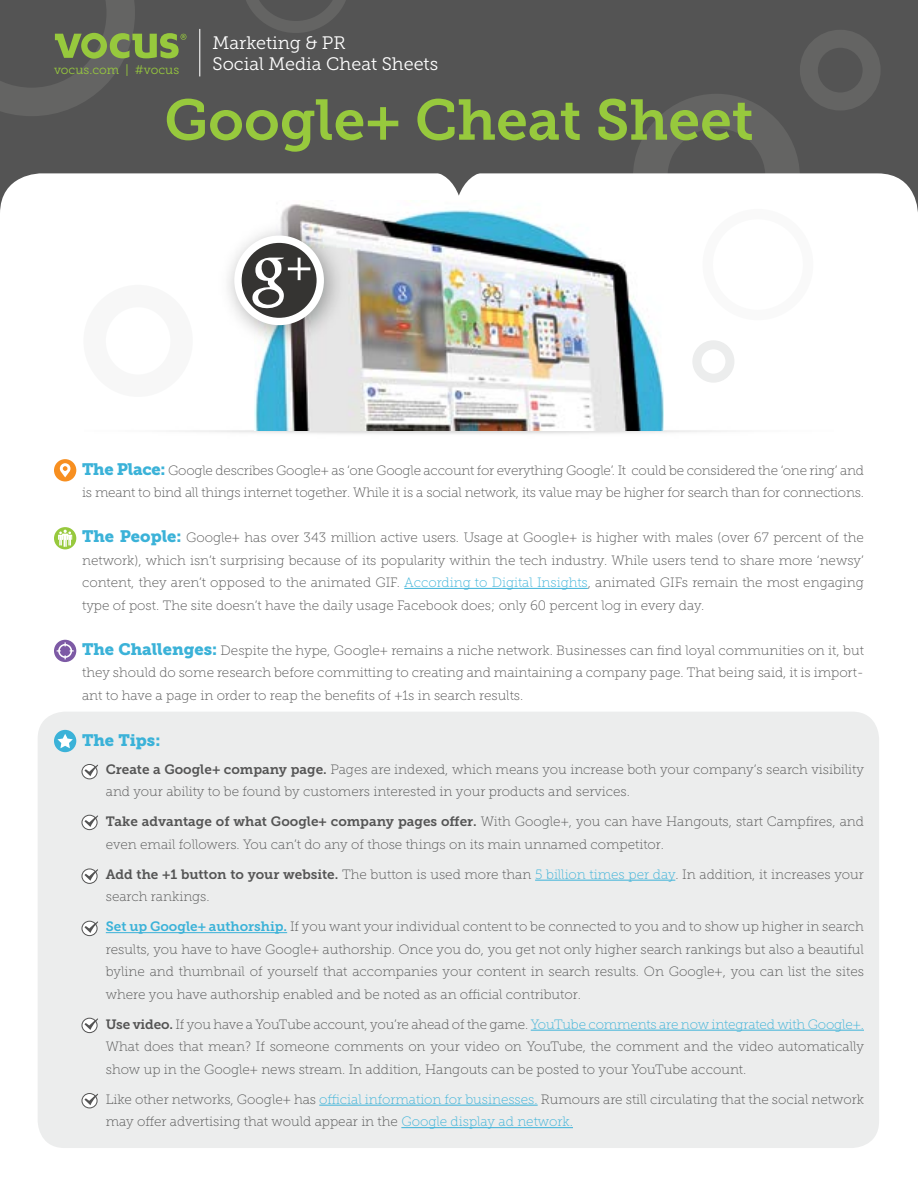
<style>
.page{position:relative;width:918px;height:1188px;background:#fff}
.page>*{position:absolute;margin:0;border:0;box-sizing:border-box;transform-origin:0 0}
.t1{font:57px "Museo Slab 700";color:#97c93d}
.t2{font:18px/21.6px "Museo Slab 300";color:#fff}
.t3{font:16.5px "Museo Slab 900";color:#3bb2d8}
.t4{font:13.5px/22.5px "Museo Slab 100";color:#545454}
.t5{font:12.45px "Museo Slab 300";color:#97c93d}
.s1{font-family:"Museo Slab 900";font-size:16.5px;color:#3bb2d8}
.s2{color:#3bb2d8}
.s3{font-family:"Museo Slab 700"}
.s4{font-family:"Museo Slab 700";color:#3bb2d8}
</style>
<div class="page">
<div style="left:38px;top:712px;width:841px;height:436px;background:#eceded;border-radius:27px"></div>
<div style="left:0;top:0;width:918px;height:222px;background:#545454"></div>
<div style="left:633px;top:94px;width:167px;height:167px;border:34px solid #646463;border-radius:50%"></div>
<div style="left:800px;top:30px;width:81px;height:81px;border:18px solid #646463;border-radius:50%"></div>
<svg style="left:246px;top:0;width:100px;height:33px"></svg>
<div style="left:0;top:173px;width:918px;height:161px;background:#fff;border-radius:40px"></div>
<svg style="left:431px;top:173px;width:56px;height:23px"></svg>
<hr style="left:404px;top:588px;width:184px;height:1px;background:#3bb2d8">
<hr style="left:535px;top:880px;width:140px;height:1px;background:#3bb2d8">
<hr style="left:106px;top:932px;width:181px;height:1px;background:#3bb2d8">
<hr style="left:531px;top:1030px;width:333px;height:1px;background:#3bb2d8">
<hr style="left:319px;top:1105px;width:219px;height:1px;background:#3bb2d8">
<hr style="left:401px;top:1127px;width:172px;height:1px;background:#3bb2d8">
<div style="left:54px;top:459px;width:22px;height:22px;background:#f78f20;border-radius:50%"></div>
<svg style="left:60px;top:463px;width:10px;height:14px"></svg>
<svg style="left:54px;top:527px;width:22px;height:22px"></svg>
<svg style="left:58px;top:530px;width:14px;height:17px"></svg>
<svg style="left:54px;top:640px;width:22px;height:22px"></svg>
<svg style="left:57px;top:642px;width:17px;height:17px"></svg>
<div style="left:54px;top:730px;width:22px;height:22px;background:#3bb2d8;border-radius:50%"></div>
<svg style="left:57px;top:734px;width:16px;height:14px"></svg>
<div style="left:82px;top:764px;width:16px;height:15px;border:1px solid #545454;border-radius:50%"></div>
<svg style="left:84px;top:764px;width:14px;height:12px"></svg>
<div style="left:82px;top:815px;width:16px;height:15px;border:1px solid #545454;border-radius:50%"></div>
<svg style="left:84px;top:815px;width:14px;height:12px"></svg>
<div style="left:82px;top:869px;width:16px;height:15px;border:1px solid #545454;border-radius:50%"></div>
<svg style="left:84px;top:869px;width:14px;height:12px"></svg>
<div style="left:82px;top:921px;width:16px;height:15px;border:1px solid #545454;border-radius:50%"></div>
<svg style="left:84px;top:921px;width:14px;height:12px"></svg>
<div style="left:82px;top:1018px;width:16px;height:15px;border:1px solid #545454;border-radius:50%"></div>
<svg style="left:84px;top:1018px;width:14px;height:12px"></svg>
<div style="left:82px;top:1093px;width:16px;height:15px;border:1px solid #545454;border-radius:50%"></div>
<svg style="left:84px;top:1094px;width:14px;height:11px"></svg>
<div style="left:692px;top:340px;width:42px;height:43px;border:9px solid #eceded;border-radius:50%"></div>
<div style="left:83px;top:285px;width:110px;height:112px;border:22px solid #eceded;border-radius:50%"></div>
<div style="left:703px;top:209px;width:110px;height:111px;border:10px solid #eceded;border-radius:50%"></div>
<img style="left:254px;top:203px;width:410px;height:228px">
<svg style="left:0;top:0;width:186px;height:116px"></svg>
<hr style="left:199px;top:29px;width:1px;height:47px;background:#fff">
<img style="left:228px;top:212px;width:124px;height:139px">
<svg style="left:238px;top:239px;width:82px;height:82px;fill:#353432"></svg>
<div style="left:234px;top:236px;width:90px;height:89px;border:7px solid #fff;border-radius:50%"></div>
<svg style="left:252px;top:258px;width:58px;height:51px"></svg>
<p class="t5" style="left:54px;top:63px;width:127px">vocus.com | #vocus</p>
<h2 class="t2" style="left:212px;top:32px;width:227px">Marketing &amp; PR<br>Social Media Cheat Sheets</h2>
<h1 class="t1" style="left:164px;top:88px;width:591px">Google+ Cheat Sheet</h1>
<p class="t4" style="left:82px;top:459px;width:783px"><span class="s1">The Place:</span> Google describes Google+ as ‘one Google account for everything Google’. It could be considered the ‘one ring’ and is meant to bind all things internet together. While it is a social network, its value may be higher for search than for connections.</p>
<p class="t4" style="left:82px;top:526px;width:783px;text-align:justify"><span class="s1">The People:</span> Google+ has over 343 million active users. Usage at Google+ is higher with males (over 67 percent of the network), which isn’t surprising because of its popularity within the tech industry. While users tend to share more ‘newsy’ content, they aren’t opposed to the animated GIF. <span class="s2">According to Digital Insights</span>, animated GIFs remain the most engaging type of post. The site doesn’t have the daily usage Facebook does; only 60 percent log in every day.</p>
<p class="t4" style="left:82px;top:639px;width:784px;text-align:justify"><span class="s1">The Challenges:</span> Despite the hype, Google+ remains a niche network. Businesses can find loyal communities on it, but they should do some research before committing to creating and maintaining a company page. That being said, it is import&shy;ant to have a page in order to reap the benefits of +1s in search results.</p>
<p class="t3" style="left:82px;top:731px;width:80px">The Tips:</p>
<p class="t4" style="left:106px;top:758px;width:760px"><span class="s3">Create a Google+ company page.</span> Pages are indexed, which means you increase both your company’s search visibility and your ability to be found by customers interested in your products and services.</p>
<p class="t4" style="left:106px;top:811px;width:760px"><span class="s3">Take advantage of what Google+ company pages offer.</span> With Google+, you can have Hangouts, start Campfires, and even email followers. You can’t do any of those things on its main unnamed competitor.</p>
<p class="t4" style="left:106px;top:863px;width:760px"><span class="s3">Add the +1 button to your website.</span> The button is used more than <span class="s2">5 billion times per day</span>. In addition, it increases your search rankings.</p>
<p class="t4" style="left:106px;top:916px;width:760px;text-align:justify"><span class="s4">Set up Google+ authorship.</span> If you want your individual content to be connected to you and to show up higher in search results, you have to have Google+ authorship. Once you do, you get not only higher search rankings but also a beautiful byline and thumbnail of yourself that accompanies your content in search results. On Google+, you can list the sites where you have authorship enabled and be noted as an official contributor.</p>
<p class="t4" style="left:106px;top:1013px;width:760px;text-align:justify"><span class="s3">Use video.</span> If you have a YouTube account, you’re ahead of the game. <span class="s2">YouTube comments are now integrated with Google+.<br></span>What does that mean? If someone comments on your video on YouTube, the comment and the video automatically show up in the Google+ news stream. In addition, Hangouts can be posted to your YouTube account.</p>
<p class="t4" style="left:106px;top:1088px;width:760px">Like other networks, Google+ has <span class="s2">official information for businesses.</span> Rumours are still circulating that the social network may offer advertising that would appear in the <span class="s2">Google display ad network.</span></p>
</div>
